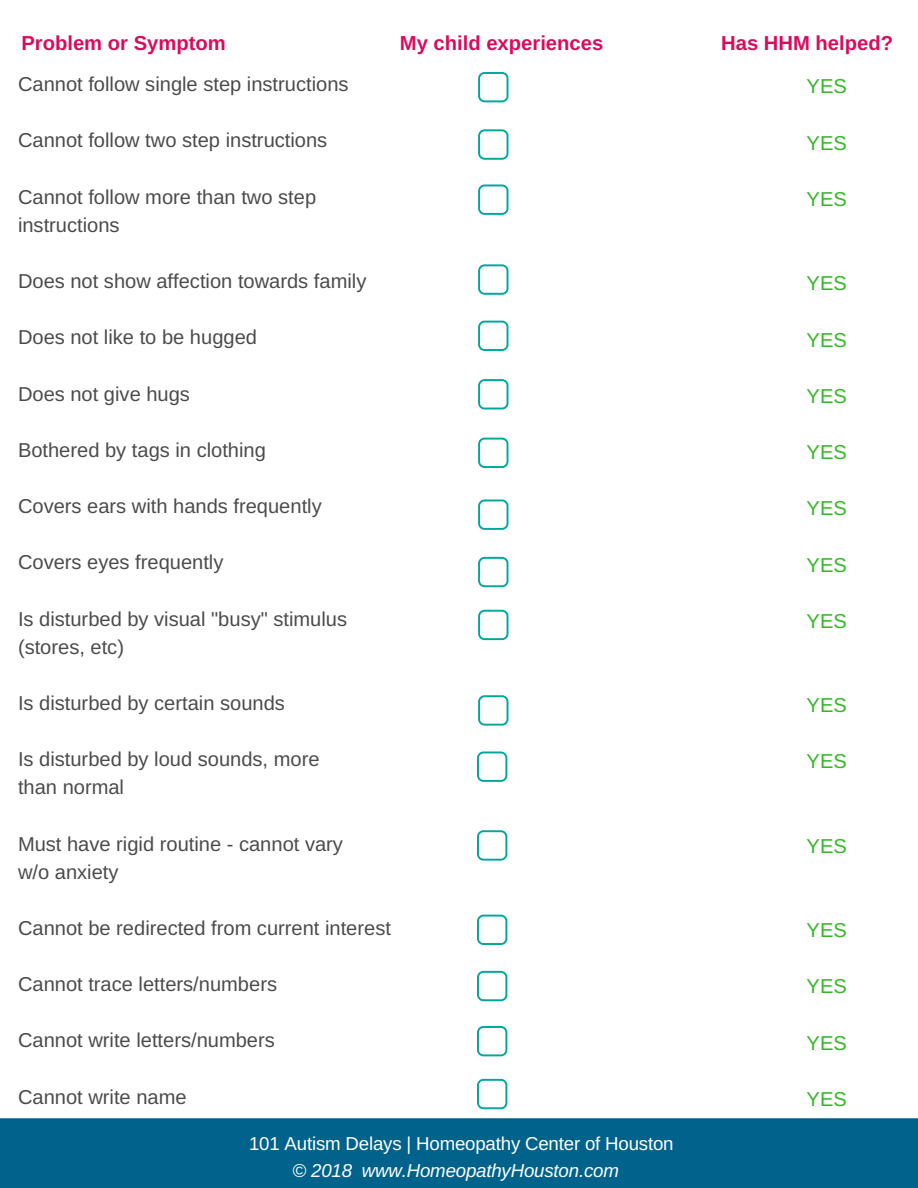
<style>
.page{position:relative;width:918px;height:1188px;background:#fff}
.page>*{position:absolute;margin:0;border:0;box-sizing:border-box;transform-origin:0 0}
.t1{font:700 20.25px "Arimo";color:#db0a5d}
.t2{font:20.1px/28.2px "Arimo";color:#4b4b4b}
.t3{font:20.1px "Arimo";color:#35b729}
.t4{font:18.75px "Arimo";letter-spacing:-.01em;color:#fff}
.t5{font:italic 18.75px "Arimo";letter-spacing:-.01em;color:#fff}
</style>
<div class="page">
<div style="left:0;top:1118px;width:918px;height:70px;background:#01638b"></div>
<svg style="left:478px;top:72px;width:30px;height:30px"></svg>
<svg style="left:478px;top:129px;width:30px;height:31px"></svg>
<svg style="left:478px;top:184px;width:30px;height:31px"></svg>
<svg style="left:478px;top:264px;width:30px;height:31px"></svg>
<svg style="left:478px;top:321px;width:30px;height:30px"></svg>
<svg style="left:478px;top:379px;width:30px;height:30px"></svg>
<svg style="left:478px;top:438px;width:30px;height:30px"></svg>
<svg style="left:478px;top:500px;width:30px;height:30px"></svg>
<svg style="left:478px;top:557px;width:30px;height:30px"></svg>
<svg style="left:478px;top:610px;width:30px;height:30px"></svg>
<svg style="left:478px;top:695px;width:30px;height:31px"></svg>
<svg style="left:477px;top:752px;width:30px;height:30px"></svg>
<svg style="left:477px;top:830px;width:30px;height:31px"></svg>
<svg style="left:477px;top:915px;width:30px;height:30px"></svg>
<svg style="left:477px;top:971px;width:30px;height:30px"></svg>
<svg style="left:477px;top:1026px;width:30px;height:30px"></svg>
<svg style="left:477px;top:1079px;width:30px;height:30px"></svg>
<p class="t1" style="left:21px;top:31px;width:206px">Problem or Symptom</p>
<p class="t1" style="left:400px;top:31px;width:205px">My child experiences</p>
<p class="t1" style="left:721px;top:31px;width:173px">Has HHM helped?</p>
<p class="t2" style="left:18px;top:70px;width:332px">Cannot follow single step instructions</p>
<p class="t2" style="left:18px;top:126px;width:311px">Cannot follow two step instructions</p>
<p class="t2" style="left:18px;top:183px;width:300px">Cannot follow more than two step instructions</p>
<p class="t3" style="left:807px;top:75px;width:42px">YES</p>
<p class="t3" style="left:807px;top:131px;width:42px">YES</p>
<p class="t3" style="left:807px;top:188px;width:42px">YES</p>
<p class="t2" style="left:18px;top:267px;width:350px">Does not show affection towards family</p>
<p class="t2" style="left:18px;top:323px;width:241px">Does not like to be hugged</p>
<p class="t2" style="left:18px;top:379px;width:174px">Does not give hugs</p>
<p class="t2" style="left:18px;top:436px;width:249px">Bothered by tags in clothing</p>
<p class="t2" style="left:18px;top:492px;width:305px">Covers ears with hands frequently</p>
<p class="t2" style="left:18px;top:548px;width:207px">Covers eyes frequently</p>
<p class="t2" style="left:18px;top:604px;width:331px">Is disturbed by visual "busy" stimulus (stores, etc)</p>
<p class="t2" style="left:18px;top:689px;width:268px">Is disturbed by certain sounds</p>
<p class="t2" style="left:18px;top:745px;width:303px">Is disturbed by loud sounds, more than normal</p>
<p class="t3" style="left:807px;top:272px;width:42px">YES</p>
<p class="t3" style="left:807px;top:328px;width:42px">YES</p>
<p class="t3" style="left:807px;top:385px;width:42px">YES</p>
<p class="t3" style="left:807px;top:441px;width:42px">YES</p>
<p class="t3" style="left:807px;top:497px;width:42px">YES</p>
<p class="t3" style="left:807px;top:553px;width:42px">YES</p>
<p class="t3" style="left:807px;top:610px;width:42px">YES</p>
<p class="t3" style="left:807px;top:694px;width:42px">YES</p>
<p class="t3" style="left:807px;top:750px;width:42px">YES</p>
<p class="t2" style="left:18px;top:829px;width:326px">Must have rigid routine - cannot vary w/o anxiety</p>
<p class="t2" style="left:18px;top:914px;width:374px">Cannot be redirected from current interest</p>
<p class="t3" style="left:807px;top:835px;width:42px">YES</p>
<p class="t3" style="left:807px;top:919px;width:42px">YES</p>
<p class="t2" style="left:18px;top:970px;width:261px">Cannot trace letters/numbers</p>
<p class="t3" style="left:807px;top:975px;width:42px">YES</p>
<p class="t2" style="left:18px;top:1026px;width:258px">Cannot write letters/numbers</p>
<p class="t3" style="left:807px;top:1031px;width:42px">YES</p>
<p class="t2" style="left:18px;top:1083px;width:170px">Cannot write name</p>
<p class="t3" style="left:807px;top:1088px;width:42px">YES</p>
<p class="t4" style="left:249px;top:1133px;width:426px">101 Autism Delays | Homeopathy Center of Houston</p>
<p class="t5" style="left:293px;top:1160px;width:328px">© 2018 www.HomeopathyHouston.com</p>
</div>
